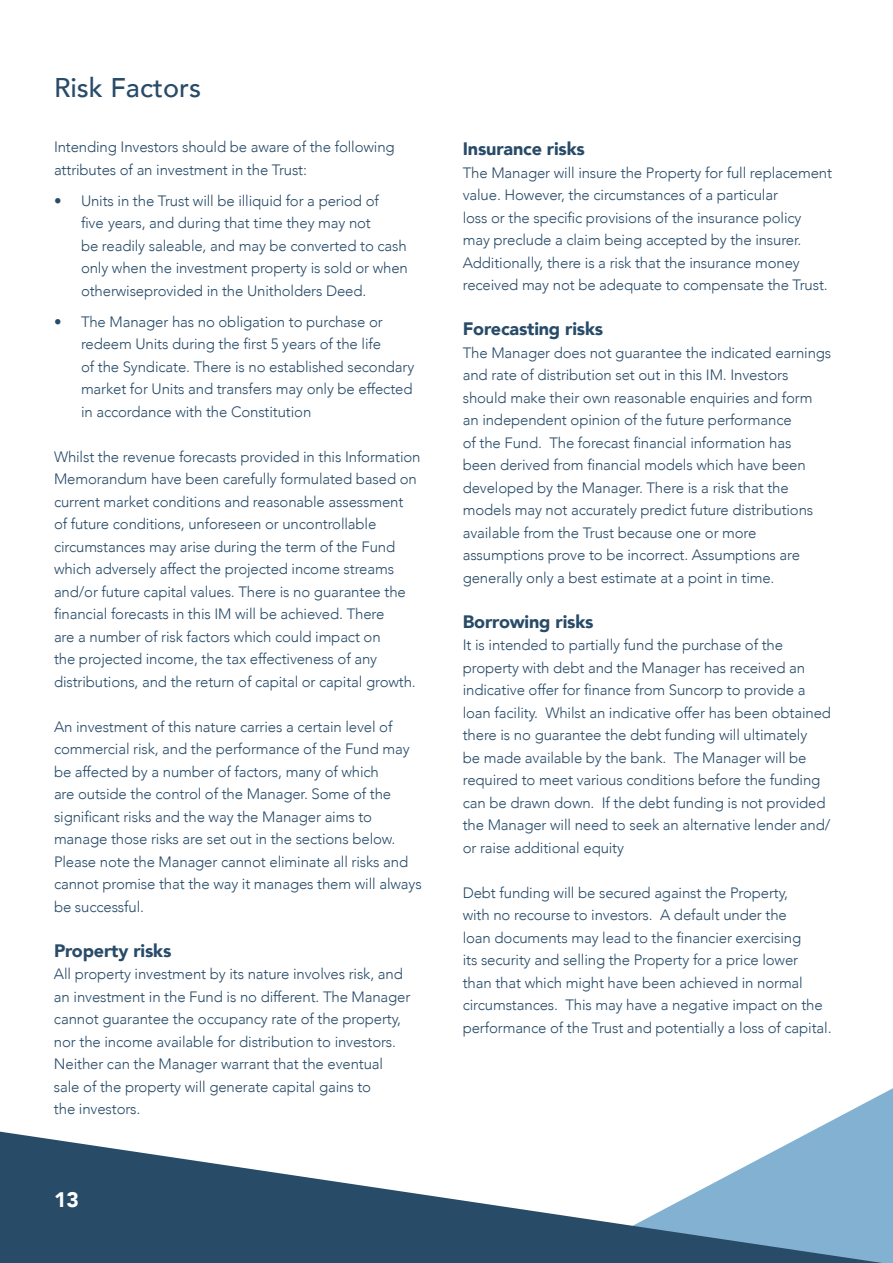
<style>
.page{position:relative;width:893px;height:1263px;background:#fff}
.page>*{position:absolute;margin:0;border:0;box-sizing:border-box;transform-origin:0 0}
.t1{font:500 27px "Avenir";color:#284b68}
.t2{font:900 21px "Avenir";color:#fff}
.t3{font:900 18px "Avenir";letter-spacing:-.01em;color:#284b68}
.t4{font:300 15px/22.5px "Avenir";letter-spacing:-.01em;color:#284b68}
</style>
<div class="page">
<svg style="left:818px;top:1088px;width:75px;height:40px"></svg>
<svg style="left:0;top:1128px;width:893px;height:135px"></svg>
<h1 class="t1" style="left:54px;top:64px;width:149px">Risk Factors</h1>
<p class="t4" style="left:54px;top:136px;width:342px">Intending Investors should be aware of the following attributes of an investment in the Trust:</p>
<p class="t4" style="left:81px;top:189px;width:328px;text-indent:-27px">• Units in the Trust will be illiquid for a period of<br>five years, and during that time they may not<br>be readily saleable, and may be converted to cash only when the investment property is sold or when otherwiseprovided in the Unitholders Deed.</p>
<p class="t4" style="left:81px;top:310px;width:335px;text-indent:-27px">• The Manager has no obligation to purchase or redeem Units during the first 5 years of the life<br>of the Syndicate. There is no established secondary market for Units and transfers may only be effected in accordance with the Constitution</p>
<p class="t4" style="left:54px;top:445px;width:368px">Whilst the revenue forecasts provided in this Information Memorandum have been carefully formulated based on current market conditions and reasonable assessment<br>of future conditions, unforeseen or uncontrollable circumstances may arise during the term of the Fund which adversely affect the projected income streams and/or future capital values. There is no guarantee the financial forecasts in this IM will be achieved. There<br>are a number of risk factors which could impact on<br>the projected income, the tax effectiveness of any distributions, and the return of capital or capital growth.</p>
<p class="t4" style="left:54px;top:715px;width:369px">An investment of this nature carries a certain level of commercial risk, and the performance of the Fund may be affected by a number of factors, many of which<br>are outside the control of the Manager. Some of the significant risks and the way the Manager aims to manage those risks are set out in the sections below.<br>Please note the Manager cannot eliminate all risks and cannot promise that the way it manages them will always be successful.</p>
<p class="t3" style="left:54px;top:935px;width:119px">Property risks</p>
<p class="t4" style="left:54px;top:963px;width:358px">All property investment by its nature involves risk, and an investment in the Fund is no different. The Manager cannot guarantee the occupancy rate of the property, nor the income available for distribution to investors.<br>Neither can the Manager warrant that the eventual sale of the property will generate capital gains to<br>the investors.</p>
<h2 class="t2" style="left:54px;top:1182px;width:26px">13</h2>
<p class="t3" style="left:463px;top:134px;width:124px">Insurance risks</p>
<p class="t4" style="left:463px;top:161px;width:371px">The Manager will insure the Property for full replacement value. However, the circumstances of a particular<br>loss or the specific provisions of the insurance policy may preclude a claim being accepted by the insurer.<br>Additionally, there is a risk that the insurance money received may not be adequate to compensate the Trust.</p>
<p class="t3" style="left:463px;top:314px;width:142px">Forecasting risks</p>
<p class="t4" style="left:463px;top:341px;width:370px">The Manager does not guarantee the indicated earnings and rate of distribution set out in this IM. Investors should make their own reasonable enquiries and form an independent opinion of the future performance<br>of the Fund. The forecast financial information has<br>been derived from financial models which have been developed by the Manager. There is a risk that the models may not accurately predict future distributions available from the Trust because one or more assumptions prove to be incorrect. Assumptions are generally only a best estimate at a point in time.</p>
<p class="t3" style="left:463px;top:606px;width:132px">Borrowing risks</p>
<p class="t4" style="left:463px;top:634px;width:370px">It is intended to partially fund the purchase of the property with debt and the Manager has received an indicative offer for finance from Suncorp to provide a loan facility. Whilst an indicative offer has been obtained there is no guarantee the debt funding will ultimately<br>be made available by the bank. The Manager will be required to meet various conditions before the funding can be drawn down. If the debt funding is not provided the Manager will need to seek an alternative lender and/ or raise additional equity</p>
<p class="t4" style="left:463px;top:881px;width:370px">Debt funding will be secured against the Property,<br>with no recourse to investors. A default under the<br>loan documents may lead to the financier exercising<br>its security and selling the Property for a price lower<br>than that which might have been achieved in normal circumstances. This may have a negative impact on the performance of the Trust and potentially a loss of capital.</p>
</div>
